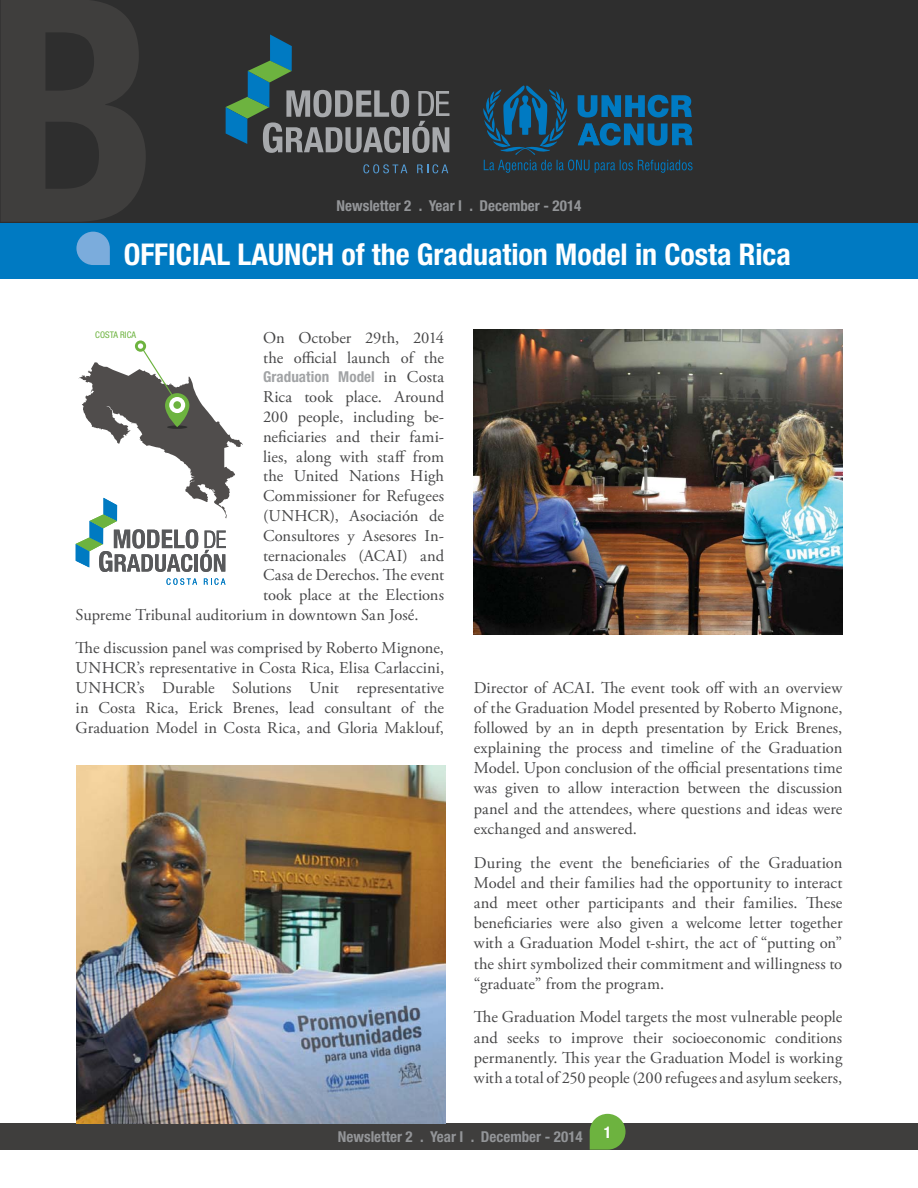
<style>
.page{position:relative;width:918px;height:1188px;background:#fff}
.page>*{position:absolute;margin:0;border:0;box-sizing:border-box;transform-origin:0 0}
.t1{font:700 condensed 30px "Helvetica Neue";color:#fff}
.t2{font:16.5px/20.2px "Adobe Garamond Pro";color:#464647;text-align:justify}
.t3{font:700 condensed 16.05px "Helvetica Neue";color:#fff}
.t4{font:700 condensed 15px "Helvetica Neue";color:#939598}
.t5{font:700 condensed 15px "Helvetica Neue";letter-spacing:.005em;color:#a1a3a5}
.t6{font:condensed 9.15px "Helvetica Neue";color:#6db33f}
.s1{font-family:"Adobe Garamond Pro";font-weight:400;font-stretch:normal;font-size:16.5px;color:#464647}
</style>
<div class="page">
<div style="left:0;top:1123px;width:918px;height:27px;background:#3f3e3d"></div>
<svg style="left:590px;top:1114px;width:36px;height:36px"></svg>
<div style="left:0;top:0;width:918px;height:279px;background:#2e2e2e"></div>
<svg style="left:225px;top:34px;width:468px;height:139px"></svg>
<div style="left:0;top:224px;width:918px;height:55px;background:#007ac2"></div>
<svg style="left:76px;top:232px;width:34px;height:33px"></svg>
<svg style="left:135px;top:340px;width:11px;height:12px"></svg>
<svg style="left:167px;top:578px;width:30px;height:7px"></svg>
<svg style="left:204px;top:578px;width:21px;height:7px"></svg>
<svg style="left:76px;top:343px;width:167px;height:229px"></svg>
<img style="left:76px;top:765px;width:369px;height:358px">
<img style="left:474px;top:329px;width:368px;height:305px">
<p class="t4" style="left:337px;top:200px;width:246px">Newsletter 2 . Year I . December - 2014</p>
<h1 class="t1" style="left:124px;top:243px;width:669px">OFFICIAL LAUNCH of the Graduation Model in Costa Rica</h1>
<p class="t2" style="left:263px;top:328px;width:183px;line-height:19.8px">On October 29th, 2014 the official launch of the</p>
<p class="t5" style="left:263px;top:372px;width:183px">Graduation Model <span class="s1">in Costa</span></p>
<p class="t2" style="left:263px;top:388px;width:183px">Rica took place. Around</p>
<p class="t2" style="left:263px;top:407px;width:183px">200 people, including be-</p>
<p class="t2" style="left:263px;top:427px;width:183px">neficiaries and their fami-</p>
<p class="t2" style="left:263px;top:447px;width:183px">lies, along with staff from</p>
<p class="t2" style="left:263px;top:467px;width:183px">the United Nations High</p>
<p class="t2" style="left:263px;top:487px;width:183px">Commissioner for Refugees</p>
<p class="t2" style="left:263px;top:506px;width:183px">(UNHCR), Asociación de</p>
<p class="t2" style="left:263px;top:526px;width:183px">Consultores y Asesores In-</p>
<p class="t2" style="left:263px;top:546px;width:183px">ternacionales (ACAI) and</p>
<p class="t2" style="left:263px;top:566px;width:183px">Casa de Derechos. The event</p>
<p class="t2" style="left:263px;top:586px;width:183px">took place at the Elections</p>
<p class="t2" style="left:76px;top:605px;width:345px">Supreme Tribunal auditorium in downtown San José.</p>
<p class="t2" style="left:76px;top:639px;width:370px;line-height:19.8px">The discussion panel was comprised by Roberto Mignone, UNHCR’s representative in Costa Rica, Elisa Carlaccini, UNHCR’s Durable Solutions Unit representative in Costa Rica, Erick Brenes, lead consultant of the Graduation Model in Costa Rica, and Gloria Maklouf,</p>
<p class="t6" style="left:95px;top:332px;width:42px">COSTA RICA</p>
<p class="t2" style="left:474px;top:678px;width:370px">Director of ACAI. The event took off with an overview of the Graduation Model presented by Roberto Mignone, followed by an in depth presentation by Erick Brenes, explaining the process and timeline of the Graduation Model. Upon conclusion of the official presentations time was given to allow interaction between the discussion panel and the attendees, where questions and ideas were exchanged and answered.</p>
<p class="t2" style="left:474px;top:853px;width:370px">During the event the beneficiaries of the Graduation Model and their families had the opportunity to interact and meet other participants and their families. These beneficiaries were also given a welcome letter together with a Graduation Model t-shirt, the act of “putting on” the shirt symbolized their commitment and willingness to “graduate” from the program.</p>
<p class="t2" style="left:474px;top:1008px;width:370px">The Graduation Model targets the most vulnerable people and seeks to improve their socioeconomic conditions permanently. This year the Graduation Model is working with a total of 250 people (200 refugees and asylum seekers,</p>
<p class="t4" style="left:338px;top:1131px;width:246px">Newsletter 2 . Year I . December - 2014</p>
<p class="t3" style="left:604px;top:1127px;width:9px">1</p>
</div>
